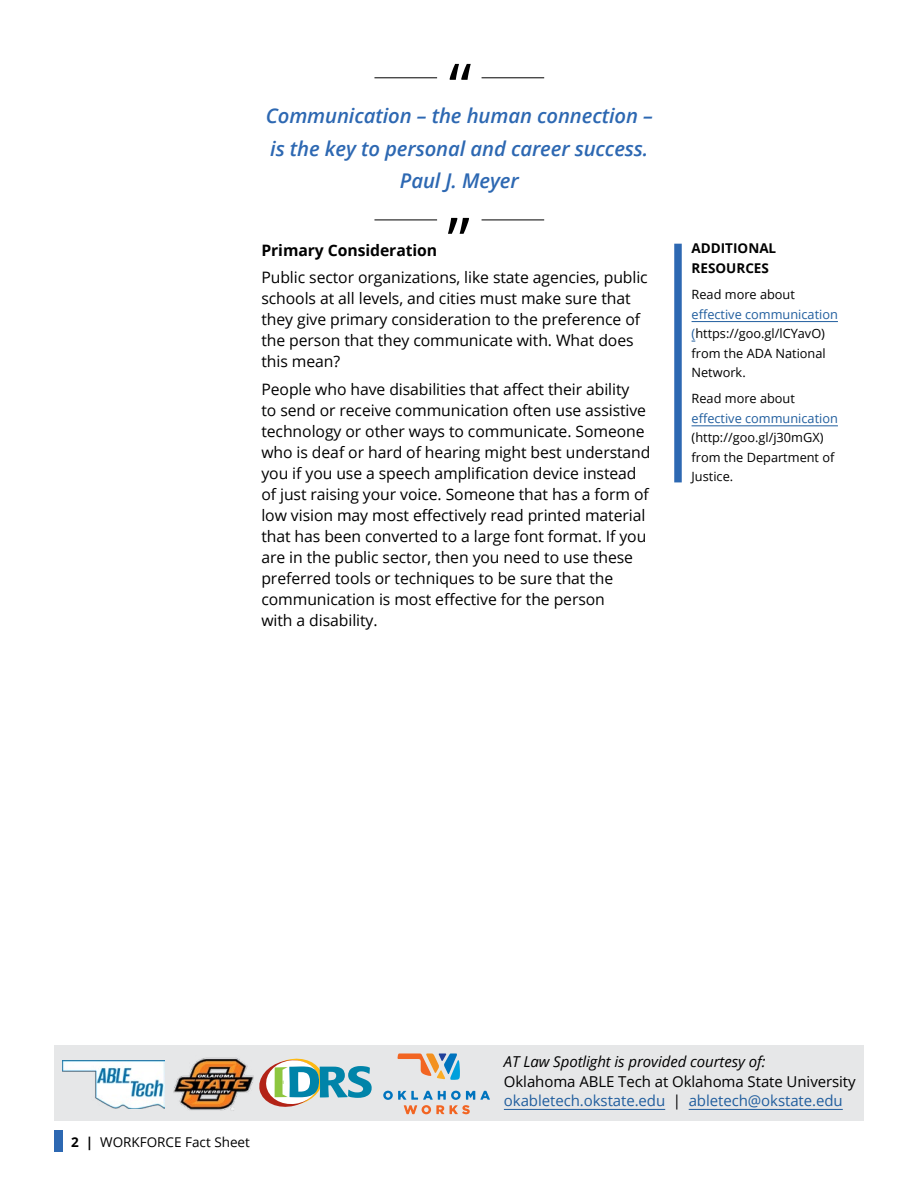
<style>
.page{position:relative;width:918px;height:1188px;background:#fff}
.page>*{position:absolute;margin:0;border:0;box-sizing:border-box;transform-origin:0 0}
.Highlight{font:64.95px "Open Sans";color:#000}
.Highlight-2{font:italic 600 20.25px/32.5px "Open Sans";letter-spacing:-.005em;color:#2d68b2;text-align:center}
.t1{font:15.75px/21px "Open Sans";letter-spacing:-.005em;color:#000}
.t2{font:700 15.75px "Open Sans";letter-spacing:-.005em;color:#000}
.t3{font:15px "Open Sans";letter-spacing:-.005em;color:#215e9e}
.t4{font:15px "Open Sans";letter-spacing:-.005em;color:#000}
.t5{font:italic 15px "Open Sans";letter-spacing:-.005em;color:#000}
.t6{font:13.5px "Open Sans";color:#000}
.t7{font:700 13.5px "Open Sans";color:#000}
.Sidebar{font:12.75px "Open Sans";color:#000}
.t8{font:12.75px/19.5px "Open Sans";color:#215e9e}
.s1{color:#000}
.s2{font-weight:700}
</style>
<div class="page">
<div style="left:54px;top:1131px;width:9px;height:21px;background:#2d68b2"></div>
<hr style="left:374px;top:77px;width:63px;height:1px;background:#000">
<hr style="left:482px;top:77px;width:62px;height:1px;background:#000">
<hr style="left:482px;top:220px;width:62px;height:1px;background:#000">
<hr style="left:374px;top:220px;width:63px;height:1px;background:#000">
<hr style="left:692px;top:321px;width:146px;height:1px;background:#215e9e">
<hr style="left:692px;top:425px;width:146px;height:1px;background:#215e9e">
<div style="left:674px;top:244px;width:8px;height:238px;background:#2d68b2"></div>
<div style="left:54px;top:1045px;width:810px;height:75px;background:#e6e7e8"></div>
<img style="left:63px;top:1060px;width:102px;height:48px">
<img style="left:173px;top:1057px;width:81px;height:54px">
<svg style="left:259px;top:1059px;width:113px;height:48px"></svg>
<hr style="left:504px;top:1109px;width:161px;height:1px;background:#215e9e">
<hr style="left:689px;top:1109px;width:154px;height:1px;background:#215e9e">
<svg style="left:383px;top:1091px;width:107px;height:23px"></svg>
<svg style="left:397px;top:1053px;width:63px;height:27px"></svg>
<p class="Highlight" style="left:449px;top:42px;width:24px">“</p>
<p class="Highlight-2" style="left:266px;top:99px;width:389px">Communication – the human connection –</p>
<p class="Highlight-2" style="left:270px;top:132px;width:380px">is the key to personal and career success.<br>Paul J. Meyer</p>
<p class="Highlight" style="left:470px;top:255px;width:24px;rotate:-180deg">“</p>
<h2 class="t2" style="left:261px;top:239px;width:177px">Primary Consideration</h2>
<p class="t1" style="left:261px;top:267px;width:388px">Public sector organizations, like state agencies, public schools at all levels, and cities must make sure that they give primary consideration to the preference of the person that they communicate with. What does this mean?</p>
<p class="t1" style="left:261px;top:379px;width:391px">People who have disabilities that affect their ability<br>to send or receive communication often use assistive technology or other ways to communicate. Someone who is deaf or hard of hearing might best understand you if you use a speech amplification device instead of just raising your voice. Someone that has a form of low vision may most effectively read printed material that has been converted to a large font format. If you are in the public sector, then you need to use these preferred tools or techniques to be sure that the communication is most effective for the person<br>with a disability.</p>
<h3 class="t7" style="left:692px;top:239px;width:86px">ADDITIONAL</h3>
<h3 class="t7" style="left:692px;top:258px;width:79px">RESOURCES</h3>
<p class="Sidebar" style="left:692px;top:286px;width:105px">Read more about</p>
<p class="t8" style="left:692px;top:304px;width:148px">effective communication (<span class="s1">https://goo.gl/lCYavO)</span></p>
<p class="Sidebar" style="left:692px;top:344px;width:136px">from the ADA National</p>
<p class="Sidebar" style="left:692px;top:364px;width:56px">Network.</p>
<p class="Sidebar" style="left:692px;top:390px;width:105px">Read more about</p>
<p class="t8" style="left:692px;top:408px;width:148px">effective communication</p>
<p class="Sidebar" style="left:692px;top:429px;width:133px">(http://goo.gl/j30mGX)</p>
<p class="Sidebar" style="left:692px;top:448px;width:144px">from the Department of</p>
<p class="Sidebar" style="left:692px;top:468px;width:43px">Justice.</p>
<p class="t6" style="left:71px;top:1132px;width:180px"><span class="s2">2 |</span> WORKFORCE Fact Sheet</p>
<p class="t5" style="left:504px;top:1052px;width:263px">AT Law Spotlight is provided courtesy of:</p>
<p class="t4" style="left:504px;top:1071px;width:353px">Oklahoma ABLE Tech at Oklahoma State University</p>
<p class="t3" style="left:504px;top:1091px;width:340px">okabletech.okstate.edu <span class="s1">|</span> abletech@okstate.edu</p>
</div>
